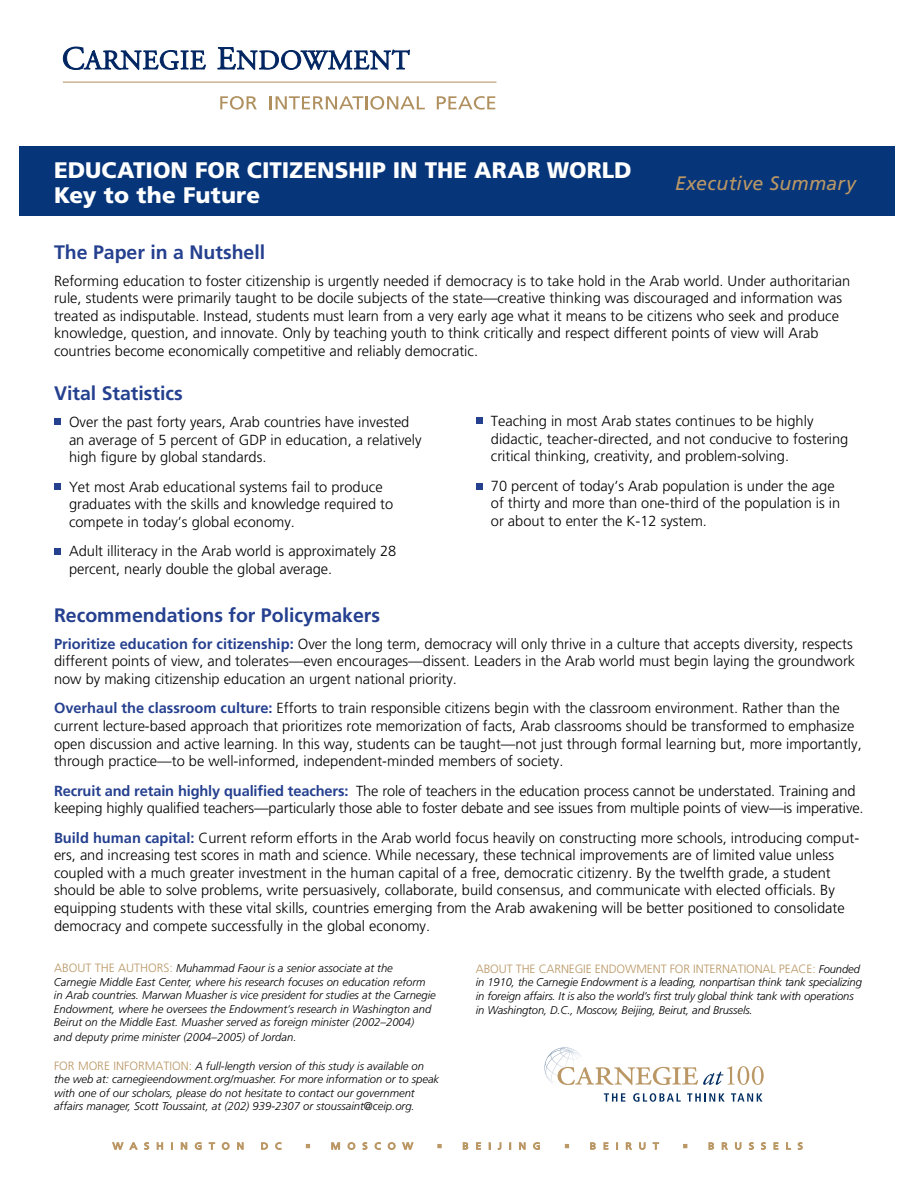
<style>
.page{position:relative;width:918px;height:1188px;background:#fff}
.page>*{position:absolute;margin:0;border:0;box-sizing:border-box;transform-origin:0 0}
.t1{font:900 22.5px/25.5px "Frutiger";color:#fff}
.t2{font:700 19.5px "Frutiger";color:#25408f}
.t3{font:italic 19.5px "Frutiger";letter-spacing:.015em;color:#ba9765}
.t4{font:300 14.7px/17.5px "Frutiger";color:#000}
.t5{font:300 12px "Frutiger";letter-spacing:-.01em;color:#ba9765}
.t6{font:italic 300 11.25px/13.6px "Frutiger";color:#000}
.s1{font-weight:700;color:#25408f}
.s2{font-style:normal;font-size:12px;color:#ba9765}
.s3{font-style:italic;font-size:11.25px;color:#000}
</style>
<div class="page">
<div style="left:20px;top:147px;width:876px;height:69px;background:#06357a"></div>
<hr style="left:63px;top:82px;width:433px;height:1px;background:#b0905f">
<svg style="left:63px;top:47px;width:143px;height:23px"></svg>
<svg style="left:218px;top:47px;width:192px;height:23px"></svg>
<svg style="left:220px;top:96px;width:37px;height:14px"></svg>
<svg style="left:269px;top:96px;width:156px;height:14px"></svg>
<svg style="left:437px;top:96px;width:58px;height:14px"></svg>
<div style="left:54px;top:418px;width:7px;height:7px;background:#25408f"></div>
<div style="left:476px;top:417px;width:6px;height:7px;background:#25408f"></div>
<div style="left:476px;top:483px;width:6px;height:7px;background:#25408f"></div>
<div style="left:54px;top:483px;width:7px;height:6px;background:#25408f"></div>
<div style="left:54px;top:548px;width:7px;height:6px;background:#25408f"></div>
<svg style="left:604px;top:1093px;width:21px;height:9px"></svg>
<svg style="left:633px;top:1093px;width:48px;height:9px"></svg>
<svg style="left:687px;top:1093px;width:38px;height:9px"></svg>
<svg style="left:731px;top:1093px;width:32px;height:9px"></svg>
<svg style="left:544px;top:1047px;width:220px;height:38px"></svg>
<svg style="left:112px;top:1142px;width:11px;height:8px"></svg>
<svg style="left:129px;top:1142px;width:8px;height:8px"></svg>
<svg style="left:144px;top:1142px;width:5px;height:8px"></svg>
<svg style="left:157px;top:1142px;width:6px;height:8px"></svg>
<svg style="left:171px;top:1143px;width:2px;height:6px"></svg>
<svg style="left:181px;top:1142px;width:6px;height:8px"></svg>
<svg style="left:195px;top:1142px;width:6px;height:8px"></svg>
<svg style="left:209px;top:1142px;width:6px;height:8px"></svg>
<svg style="left:222px;top:1142px;width:7px;height:8px"></svg>
<svg style="left:237px;top:1142px;width:6px;height:8px"></svg>
<svg style="left:261px;top:1142px;width:7px;height:8px"></svg>
<svg style="left:275px;top:1142px;width:6px;height:8px"></svg>
<svg style="left:306px;top:1144px;width:4px;height:4px"></svg>
<svg style="left:331px;top:1142px;width:9px;height:8px"></svg>
<svg style="left:348px;top:1142px;width:7px;height:8px"></svg>
<svg style="left:363px;top:1142px;width:4px;height:8px"></svg>
<svg style="left:375px;top:1142px;width:6px;height:8px"></svg>
<svg style="left:388px;top:1142px;width:7px;height:8px"></svg>
<svg style="left:402px;top:1142px;width:11px;height:8px"></svg>
<svg style="left:438px;top:1144px;width:3px;height:4px"></svg>
<svg style="left:463px;top:1142px;width:5px;height:8px"></svg>
<svg style="left:476px;top:1142px;width:5px;height:8px"></svg>
<svg style="left:498px;top:1142px;width:3px;height:8px"></svg>
<svg style="left:519px;top:1142px;width:6px;height:8px"></svg>
<svg style="left:533px;top:1142px;width:7px;height:8px"></svg>
<svg style="left:565px;top:1144px;width:4px;height:4px"></svg>
<svg style="left:590px;top:1142px;width:6px;height:8px"></svg>
<svg style="left:604px;top:1142px;width:4px;height:8px"></svg>
<svg style="left:616px;top:1143px;width:2px;height:6px"></svg>
<svg style="left:626px;top:1142px;width:6px;height:8px"></svg>
<svg style="left:639px;top:1142px;width:6px;height:8px"></svg>
<svg style="left:653px;top:1142px;width:6px;height:8px"></svg>
<svg style="left:684px;top:1144px;width:3px;height:4px"></svg>
<svg style="left:709px;top:1142px;width:5px;height:8px"></svg>
<svg style="left:722px;top:1142px;width:6px;height:8px"></svg>
<svg style="left:735px;top:1142px;width:6px;height:8px"></svg>
<svg style="left:749px;top:1142px;width:5px;height:8px"></svg>
<svg style="left:761px;top:1142px;width:5px;height:8px"></svg>
<svg style="left:774px;top:1142px;width:4px;height:8px"></svg>
<svg style="left:786px;top:1142px;width:5px;height:8px"></svg>
<svg style="left:798px;top:1142px;width:5px;height:8px"></svg>
<h1 class="t1" style="left:54px;top:157px;width:579px">EDUCATION FOR CITIZENSHIP IN THE ARAB WORLD<br>Key to the Future</h1>
<h2 class="t3" style="left:675px;top:172px;width:182px">Executive Summary</h2>
<h2 class="t2" style="left:54px;top:240px;width:213px">The Paper in a Nutshell</h2>
<p class="t4" style="left:54px;top:272px;width:798px">Reforming education to foster citizenship is urgently needed if democracy is to take hold in the Arab world. Under authoritarian rule, students were primarily taught to be docile subjects of the state—creative thinking was discouraged and information was treated as indisputable. Instead, students must learn from a very early age what it means to be citizens who seek and produce knowledge, question, and innovate. Only by teaching youth to think critically and respect different points of view will Arab countries become economically competitive and reliably democratic.</p>
<h2 class="t2" style="left:54px;top:382px;width:130px">Vital Statistics</h2>
<p class="t4" style="left:69px;top:414px;width:354px">Over the past forty years, Arab countries have invested an average of 5 percent of GDP in education, a relatively high figure by global standards.</p>
<p class="t4" style="left:69px;top:478px;width:326px">Yet most Arab educational systems fail to produce graduates with the skills and knowledge required to compete in today’s global economy.</p>
<p class="t4" style="left:69px;top:543px;width:329px">Adult illiteracy in the Arab world is approximately 28 percent, nearly double the global average.</p>
<p class="t4" style="left:491px;top:412px;width:359px">Teaching in most Arab states continues to be highly didactic, teacher-directed, and not conducive to fostering critical thinking, creativity, and problem-solving.</p>
<p class="t4" style="left:491px;top:477px;width:351px">70 percent of today’s Arab population is under the age of thirty and more than one-third of the population is in or about to enter the K-12 system.</p>
<h2 class="t2" style="left:54px;top:604px;width:328px">Recommendations for Policymakers</h2>
<p class="t4" style="left:54px;top:635px;width:803px"><span class="s1">Prioritize education for citizenship:</span> Over the long term, democracy will only thrive in a culture that accepts diversity, respects different points of view, and tolerates—even encourages—dissent. Leaders in the Arab world must begin laying the groundwork now by making citizenship education an urgent national priority.</p>
<p class="t4" style="left:54px;top:700px;width:809px"><span class="s1">Overhaul the classroom culture:</span> Efforts to train responsible citizens begin with the classroom environment. Rather than the current lecture-based approach that prioritizes rote memorization of facts, Arab classrooms should be transformed to emphasize open discussion and active learning. In this way, students can be taught—not just through formal learning but, more importantly, through practice—to be well-informed, independent-minded members of society.</p>
<p class="t4" style="left:54px;top:782px;width:811px"><span class="s1">Recruit and retain highly qualified teachers:</span> The role of teachers in the education process cannot be understated. Training and keeping highly qualified teachers—particularly those able to foster debate and see issues from multiple points of view—is imperative.</p>
<p class="t4" style="left:54px;top:829px;width:807px"><span class="s1">Build human capital:</span> Current reform efforts in the Arab world focus heavily on constructing more schools, introducing comput&shy;ers, and increasing test scores in math and science. While necessary, these technical improvements are of limited value unless coupled with a much greater investment in the human capital of a free, democratic citizenry. By the twelfth grade, a student should be able to solve problems, write persuasively, collaborate, build consensus, and communicate with elected officials. By equipping students with these vital skills, countries emerging from the Arab awakening will be better positioned to consolidate democracy and compete successfully in the global economy.</p>
<p class="t6" style="left:54px;top:962px;width:383px"><span class="s2">ABOUT THE AUTHORS:</span> Muhammad Faour is a senior associate at the Carnegie Middle East Center, where his research focuses on education reform in Arab countries. Marwan Muasher is vice president for studies at the Carnegie Endowment, where he oversees the Endowment’s research in Washington and Beirut on the Middle East. Muasher served as foreign minister (2002–2004)<br>and deputy prime minister (2004–2005) of Jordan.</p>
<p class="t6" style="left:54px;top:1059px;width:387px"><span class="s2">FOR MORE INFORMATION:</span> A full-length version of this study is available on the web at: carnegieendowment.org/muasher. For more information or to speak with one of our scholars, please do not hesitate to contact our government affairs manager, Scott Toussaint, at (202) 939-2307 or stoussaint@ceip.org.</p>
<p class="t5" style="left:476px;top:962px;width:386px">ABOUT THE CARNEGIE ENDOWMENT FOR INTERNATIONAL PEACE: <span class="s3">Founded</span></p>
<p class="t6" style="left:476px;top:976px;width:388px">in 1910, the Carnegie Endowment is a leading, nonpartisan think tank specializing in foreign affairs. It is also the world’s first truly global think tank with operations in Washington, D.C., Moscow, Beijing, Beirut, and Brussels.</p>
</div>
